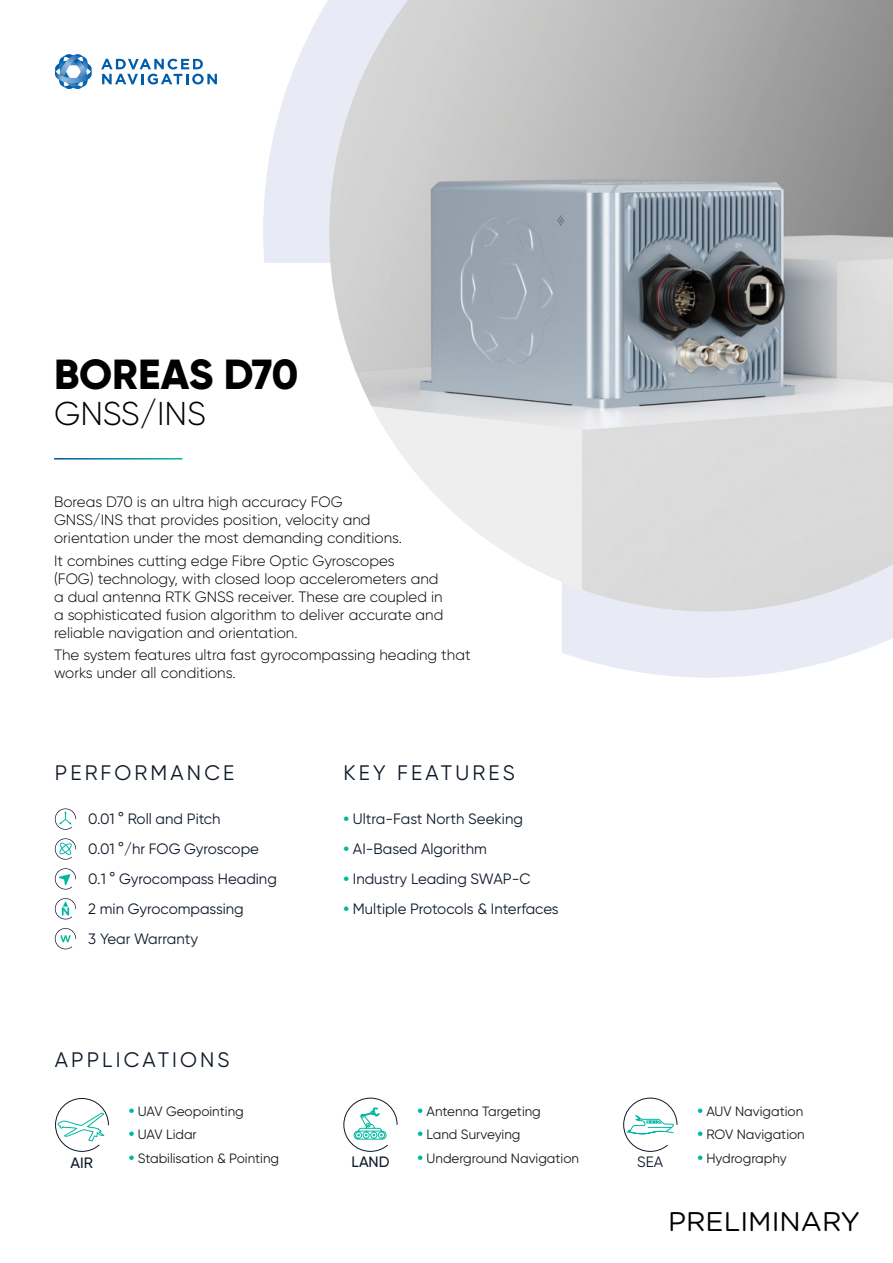
<style>
.page{position:relative;width:893px;height:1263px;background:#fff}
.page>*{position:absolute;margin:0;border:0;box-sizing:border-box;transform-origin:0 0}
.t1{font:800 42px "Gilroy";color:#000}
.t2{font:300 33px "Gilroy";letter-spacing:-.01em;color:#000}
.t3{font:27px "Gotham Rounded";color:#000}
.t4{font:21px "Gilroy";letter-spacing:.15em;color:#0e1a2a}
.t5{font:300 15px/18px "Gilroy";color:#000}
.t6{font:15px/30px "Gilroy";color:#0e1a2a}
.t7{font:500 15px "Gilroy";color:#0e1a2a}
.t8{font:13.5px "Gilroy";color:#181d20}
.s1{font-weight:800;color:#00b8a2}
.s2{font-weight:800;font-size:15px;color:#00b8a2}
</style>
<div class="page">
<svg style="left:263px;top:0;width:630px;height:678px"></svg>
<svg style="left:263px;top:263px;width:299px;height:409px"></svg>
<img style="left:329px;top:0;width:564px;height:612px">
<svg style="left:101px;top:59px;width:116px;height:25px"></svg>
<svg style="left:55px;top:54px;width:37px;height:35px"></svg>
<svg style="left:343px;top:1097px;width:55px;height:55px"></svg>
<svg style="left:623px;top:1097px;width:55px;height:55px"></svg>
<svg style="left:55px;top:1098px;width:54px;height:54px"></svg>
<svg style="left:55px;top:808px;width:21px;height:22px"></svg>
<svg style="left:55px;top:868px;width:21px;height:21px"></svg>
<svg style="left:55px;top:838px;width:21px;height:22px"></svg>
<svg style="left:55px;top:928px;width:21px;height:21px"></svg>
<svg style="left:55px;top:898px;width:21px;height:21px"></svg>
<h1 class="t1" style="left:54px;top:348px;width:246px">BOREAS D70</h1>
<h2 class="t2" style="left:54px;top:393px;width:153px">GNSS/INS</h2>
<p class="t5" style="left:54px;top:493px;width:350px">Boreas D70 is an ultra high accuracy FOG<br>GNSS/INS that provides position, velocity and orientation under the most demanding conditions.</p>
<p class="t5" style="left:54px;top:551px;width:391px">It combines cutting edge Fibre Optic Gyroscopes<br>(FOG) technology, with closed loop accelerometers and a dual antenna RTK GNSS receiver. These are coupled in a sophisticated fusion algorithm to deliver accurate and reliable navigation and orientation.</p>
<p class="t5" style="left:54px;top:645px;width:418px">The system features ultra fast gyrocompassing heading that works under all conditions.</p>
<h3 class="t4" style="left:55px;top:760px;width:181px">PERFORMANCE</h3>
<h3 class="t4" style="left:343px;top:760px;width:173px">KEY FEATURES</h3>
<p class="t6" style="left:88px;top:804px;width:190px">0.01 ° Roll and Pitch<br>0.01 °/hr FOG Gyroscope<br>0.1 ° Gyrocompass Heading<br>2 min Gyrocompassing<br>3 Year Warranty</p>
<p class="t6" style="left:343px;top:804px;width:181px"><span class="s1">•</span> Ultra-Fast North Seeking</p>
<p class="t6" style="left:343px;top:834px;width:145px"><span class="s1">•</span> AI-Based Algorithm</p>
<p class="t6" style="left:343px;top:864px;width:189px"><span class="s1">•</span> Industry Leading SWAP-C</p>
<p class="t6" style="left:343px;top:894px;width:217px"><span class="s1">•</span> Multiple Protocols &amp; Interfaces</p>
<h3 class="t4" style="left:55px;top:1047px;width:176px">APPLICATIONS</h3>
<p class="t7" style="left:71px;top:1153px;width:24px">AIR</p>
<p class="t8" style="left:129px;top:1103px;width:117px"><span class="s2">•</span> UAV Geopointing</p>
<p class="t8" style="left:129px;top:1126px;width:70px"><span class="s2">•</span> UAV Lidar</p>
<p class="t8" style="left:129px;top:1150px;width:152px"><span class="s2">•</span> Stabilisation &amp; Pointing</p>
<p class="t8" style="left:417px;top:1103px;width:125px"><span class="s2">•</span> Antenna Targeting</p>
<p class="t8" style="left:417px;top:1126px;width:104px"><span class="s2">•</span> Land Surveying</p>
<p class="t8" style="left:417px;top:1150px;width:163px"><span class="s2">•</span> Underground Navigation</p>
<p class="t7" style="left:351px;top:1153px;width:40px">LAND</p>
<p class="t6" style="left:637px;top:1147px;width:28px">SEA</p>
<p class="t8" style="left:697px;top:1103px;width:107px"><span class="s2">•</span> AUV Navigation</p>
<p class="t8" style="left:697px;top:1126px;width:109px"><span class="s2">•</span> ROV Navigation</p>
<p class="t8" style="left:697px;top:1150px;width:91px"><span class="s2">•</span> Hydrography</p>
<h3 class="t3" style="left:668px;top:1202px;width:193px">PRELIMINARY</h3>
</div>
